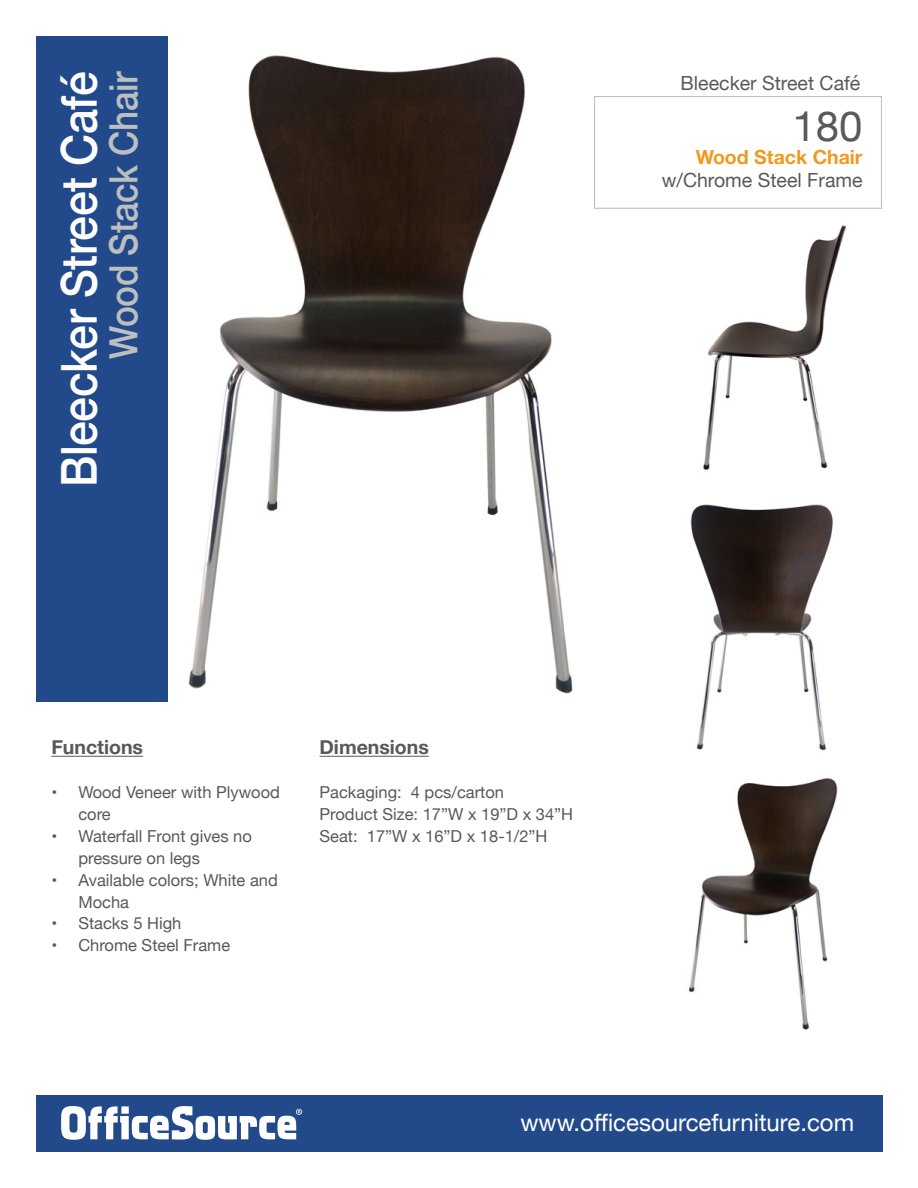
<style>
.page{position:relative;width:918px;height:1188px;background:#fff}
.page>*{position:absolute;margin:0;border:0;box-sizing:border-box;transform-origin:0 0}
.t1{font:500 49.5px "Helvetica Neue";letter-spacing:-.01em;color:#fff;scale:.9 1}
.t2{font:42px "Helvetica Neue";color:#58595b}
.t3{font:500 39px "Helvetica Neue";letter-spacing:-.01em;color:#bcbec0;scale:.9 1}
.t4{font:24px "Helvetica Neue";color:#fff}
.t5{font:19.5px "Helvetica Neue";color:#58595b}
.t6{font:700 19.5px "Helvetica Neue";color:#58595b}
.t7{font:700 19.5px "Helvetica Neue";color:#ef9a21}
.t8{font:16.5px/21.9px "Helvetica Neue";color:#58595b}
</style>
<div class="page">
<img style="left:703px;top:225px;width:144px;height:246px">
<img style="left:690px;top:504px;width:143px;height:247px">
<img style="left:688px;top:778px;width:150px;height:252px">
<img style="left:188px;top:55px;width:385px;height:639px">
<div style="left:36px;top:36px;width:132px;height:666px;background:#224a8b"></div>
<div style="left:36px;top:1095px;width:847px;height:57px;background:#224a8b"></div>
<div style="left:594px;top:96px;width:288px;height:113px;border:1px solid #bcbec0"></div>
<hr style="left:51px;top:756px;width:92px;height:1px;background:#58595b">
<hr style="left:320px;top:756px;width:109px;height:1px;background:#58595b">
<svg style="left:61px;top:1106px;width:241px;height:34px"></svg>
<h1 class="t1" style="left:39px;top:487px;width:463px;rotate:-90deg">Bleecker Street Café</h1>
<h3 class="t3" style="left:92px;top:359px;width:322px;rotate:-90deg">Wood Stack Chair</h3>
<p class="t5" style="left:681px;top:69px;width:181px">Bleecker Street Café</p>
<h2 class="t2" style="left:793px;top:96px;width:72px">180</h2>
<p class="t7" style="left:696px;top:142px;width:168px">Wood Stack Chair</p>
<p class="t5" style="left:662px;top:166px;width:202px">w/Chrome Steel Frame</p>
<p class="t6" style="left:51px;top:732px;width:93px">Functions</p>
<p class="t8" style="left:78px;top:782px;width:203px;text-indent:-27px">• Wood Veneer with Plywood core</p>
<p class="t8" style="left:78px;top:826px;width:175px;text-indent:-27px">• Waterfall Front gives no pressure on legs</p>
<p class="t8" style="left:78px;top:870px;width:201px;text-indent:-27px">• Available colors; White and<br>Mocha</p>
<p class="t8" style="left:51px;top:914px;width:131px">• Stacks 5 High</p>
<p class="t8" style="left:51px;top:936px;width:180px">• Chrome Steel Frame</p>
<p class="t6" style="left:320px;top:732px;width:111px">Dimensions</p>
<p class="t8" style="left:320px;top:782px;width:255px">Packaging: 4 pcs/carton<br>Product Size: 17”W x 19”D x 34”H<br>Seat: 17”W x 16”D x 18-1/2”H</p>
<h3 class="t4" style="left:520px;top:1105px;width:335px">www.officesourcefurniture.com</h3>
</div>
